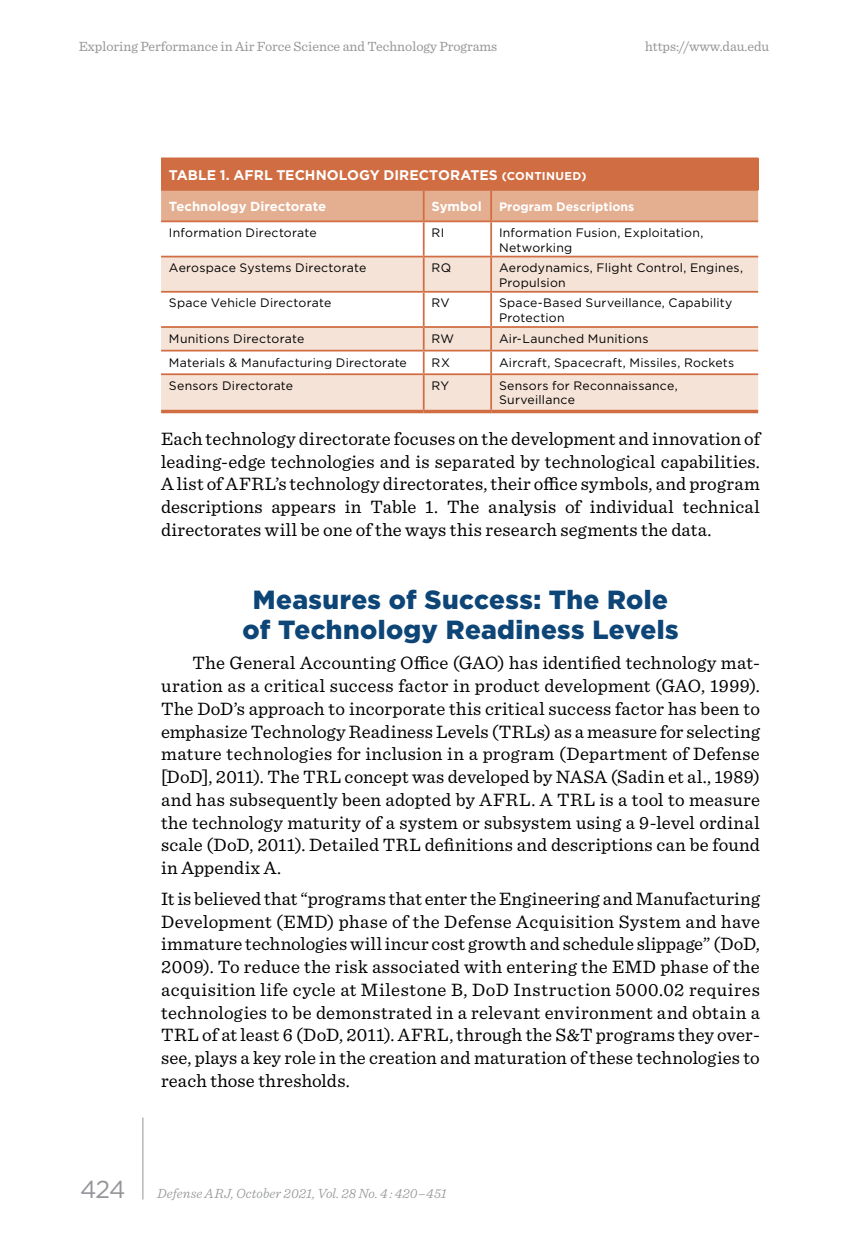
<style>
.page{position:relative;width:851px;height:1260px;background:#fff}
.page>*{position:absolute;margin:0;border:0;box-sizing:border-box;transform-origin:0 0}
.t1{font:900 26.25px/29.8px "Gotham";letter-spacing:.015em;color:#0e4577;text-align:center}
.t2{font:24.5px "Gotham";color:#939598}
.t3{font:18.9px/22.8px "Sentinel";letter-spacing:.01em;color:#000;text-align:justify}
.t4{font:14px "Sentinel";color:#939598}
.t5{font:italic 300 14px "Sentinel";letter-spacing:.005em;color:#939598}
.t6{font:700 14px "Gotham";color:#fff}
.t7{font:700 13.12px "Gotham";color:#fff}
.t8{font:12.25px/14.7px "Gotham";letter-spacing:.02em;color:#000}
.t9{font:700 12.25px "Gotham";color:#fff}
.Author_Name{font:700 11.38px "Gotham";letter-spacing:.03em;color:#fff}
</style>
<div class="page">
<hr style="left:142px;top:1118px;width:1px;height:82px;background:#939598">
<div style="left:161px;top:158px;width:597px;height:32px;background:#d06d42"></div>
<svg style="left:161px;top:257px;width:597px;height:153px;fill:#f5e3d7"></svg>
<div style="left:161px;top:190px;width:597px;height:30px;background:#e4ae90"></div>
<hr style="left:491px;top:189px;width:267px;height:2px;background:#d06d42">
<hr style="left:490px;top:191px;width:2px;height:29px;background:#d06d42">
<hr style="left:161px;top:220px;width:262px;height:2px;background:#d06d42">
<hr style="left:423px;top:220px;width:68px;height:2px;background:#d06d42">
<hr style="left:423px;top:222px;width:1px;height:34px;background:#d06d42">
<hr style="left:491px;top:220px;width:267px;height:2px;background:#d06d42">
<hr style="left:490px;top:222px;width:2px;height:34px;background:#d06d42">
<hr style="left:161px;top:256px;width:262px;height:1px;background:#d06d42">
<hr style="left:423px;top:256px;width:68px;height:1px;background:#d06d42">
<hr style="left:423px;top:257px;width:1px;height:34px;background:#d06d42">
<hr style="left:491px;top:256px;width:267px;height:1px;background:#d06d42">
<hr style="left:490px;top:257px;width:2px;height:34px;background:#d06d42">
<hr style="left:161px;top:291px;width:262px;height:2px;background:#d06d42">
<hr style="left:423px;top:291px;width:68px;height:2px;background:#d06d42">
<hr style="left:423px;top:293px;width:1px;height:33px;background:#d06d42">
<hr style="left:491px;top:291px;width:267px;height:2px;background:#d06d42">
<hr style="left:490px;top:293px;width:2px;height:33px;background:#d06d42">
<hr style="left:161px;top:326px;width:262px;height:2px;background:#d06d42">
<hr style="left:423px;top:326px;width:68px;height:2px;background:#d06d42">
<hr style="left:491px;top:326px;width:267px;height:2px;background:#d06d42">
<hr style="left:490px;top:328px;width:2px;height:22px;background:#d06d42">
<hr style="left:161px;top:350px;width:262px;height:2px;background:#d06d42">
<hr style="left:423px;top:350px;width:68px;height:2px;background:#d06d42">
<svg style="left:423px;top:328px;width:1px;height:45px"></svg>
<hr style="left:491px;top:350px;width:267px;height:2px;background:#d06d42">
<hr style="left:490px;top:352px;width:2px;height:21px;background:#d06d42">
<hr style="left:161px;top:373px;width:262px;height:2px;background:#d06d42">
<hr style="left:423px;top:373px;width:68px;height:2px;background:#d06d42">
<hr style="left:423px;top:375px;width:1px;height:35px;background:#d06d42">
<hr style="left:491px;top:373px;width:267px;height:2px;background:#d06d42">
<hr style="left:490px;top:375px;width:2px;height:35px;background:#d06d42">
<hr style="left:161px;top:410px;width:262px;height:3px;background:#d06d42">
<hr style="left:423px;top:410px;width:68px;height:3px;background:#d06d42">
<hr style="left:491px;top:410px;width:267px;height:3px;background:#d06d42">
<p class="t4" style="left:79px;top:35px;width:420px">Exploring Performance in Air Force Science and Technology Programs</p>
<p class="t4" style="left:645px;top:35px;width:126px">https://www.dau.edu</p>
<p class="t6" style="left:169px;top:165px;width:330px">TABLE 1. AFRL TECHNOLOGY DIRECTORATES</p>
<p class="t7" style="left:169px;top:198px;width:159px">Technology Directorate</p>
<p class="t7" style="left:431px;top:198px;width:52px">Symbol</p>
<p class="t9" style="left:499px;top:198px;width:137px">Program Descriptions</p>
<p class="t8" style="left:169px;top:225px;width:149px">Information Directorate</p>
<p class="t8" style="left:431px;top:225px;width:14px">RI</p>
<p class="t8" style="left:499px;top:225px;width:206px">Information Fusion, Exploitation,<br>Networking</p>
<p class="t8" style="left:169px;top:260px;width:199px">Aerospace Systems Directorate</p>
<p class="t8" style="left:431px;top:260px;width:21px">RQ</p>
<p class="t8" style="left:499px;top:260px;width:245px">Aerodynamics, Flight Control, Engines,<br>Propulsion</p>
<p class="t8" style="left:169px;top:295px;width:164px">Space Vehicle Directorate</p>
<p class="t8" style="left:431px;top:295px;width:20px">RV</p>
<p class="t8" style="left:499px;top:295px;width:235px">Space-Based Surveillance, Capability<br>Protection</p>
<p class="t8" style="left:169px;top:331px;width:137px">Munitions Directorate</p>
<p class="t8" style="left:431px;top:331px;width:24px">RW</p>
<p class="t8" style="left:499px;top:331px;width:151px">Air-Launched Munitions</p>
<p class="t8" style="left:169px;top:355px;width:239px">Materials &amp; Manufacturing Directorate</p>
<p class="t8" style="left:431px;top:355px;width:20px">RX</p>
<p class="t8" style="left:499px;top:355px;width:237px">Aircraft, Spacecraft, Missiles, Rockets</p>
<p class="t8" style="left:169px;top:378px;width:126px">Sensors Directorate</p>
<p class="t8" style="left:431px;top:378px;width:19px">RY</p>
<p class="t8" style="left:499px;top:378px;width:180px">Sensors for Reconnaissance,<br>Surveillance</p>
<p class="t3" style="left:161px;top:426px;width:600px">Each technology directorate focuses on the development and innovation of leading-edge technologies and is separated by technological capabilities.<br>A list of AFRL’s technology directorates, their office symbols, and program descriptions appears in Table 1. The analysis of individual technical directorates will be one of the ways this research segments the data.</p>
<p class="Author_Name" style="left:501px;top:168px;width:86px">(CONTINUED)</p>
<h1 class="t1" style="left:242px;top:585px;width:437px">Measures of Success: The Role of Technology Readiness Levels</h1>
<p class="t3" style="left:161px;top:651px;width:600px;text-indent:32px">The General Accounting Office (GAO) has identified technology mat&shy;uration as a critical success factor in product development (GAO, 1999).<br>The DoD’s approach to incorporate this critical success factor has been to emphasize Technology Readiness Levels (TRLs) as a measure for selecting mature technologies for inclusion in a program (Department of Defense [DoD], 2011). The TRL concept was developed by NASA (Sadin et al., 1989) and has subsequently been adopted by AFRL. A TRL is a tool to measure the technology maturity of a system or subsystem using a 9-level ordinal scale (DoD, 2011). Detailed TRL definitions and descriptions can be found in Appendix A.</p>
<p class="t3" style="left:161px;top:886px;width:600px">It is believed that “programs that enter the Engineering and Manufacturing Development (EMD) phase of the Defense Acquisition System and have immature technologies will incur cost growth and schedule slippage” (DoD, 2009). To reduce the risk associated with entering the EMD phase of the acquisition life cycle at Milestone B, DoD Instruction 5000.02 requires technologies to be demonstrated in a relevant environment and obtain a TRL of at least 6 (DoD, 2011). AFRL, through the S&amp;T programs they over&shy;see, plays a key role in the creation and maturation of these technologies to reach those thresholds.</p>
<p class="t2" style="left:80px;top:1173px;width:47px">424</p>
<p class="t5" style="left:157px;top:1183px;width:291px">Defense ARJ, October 2021, Vol. 28 No. 4 : 420–451</p>
</div>
